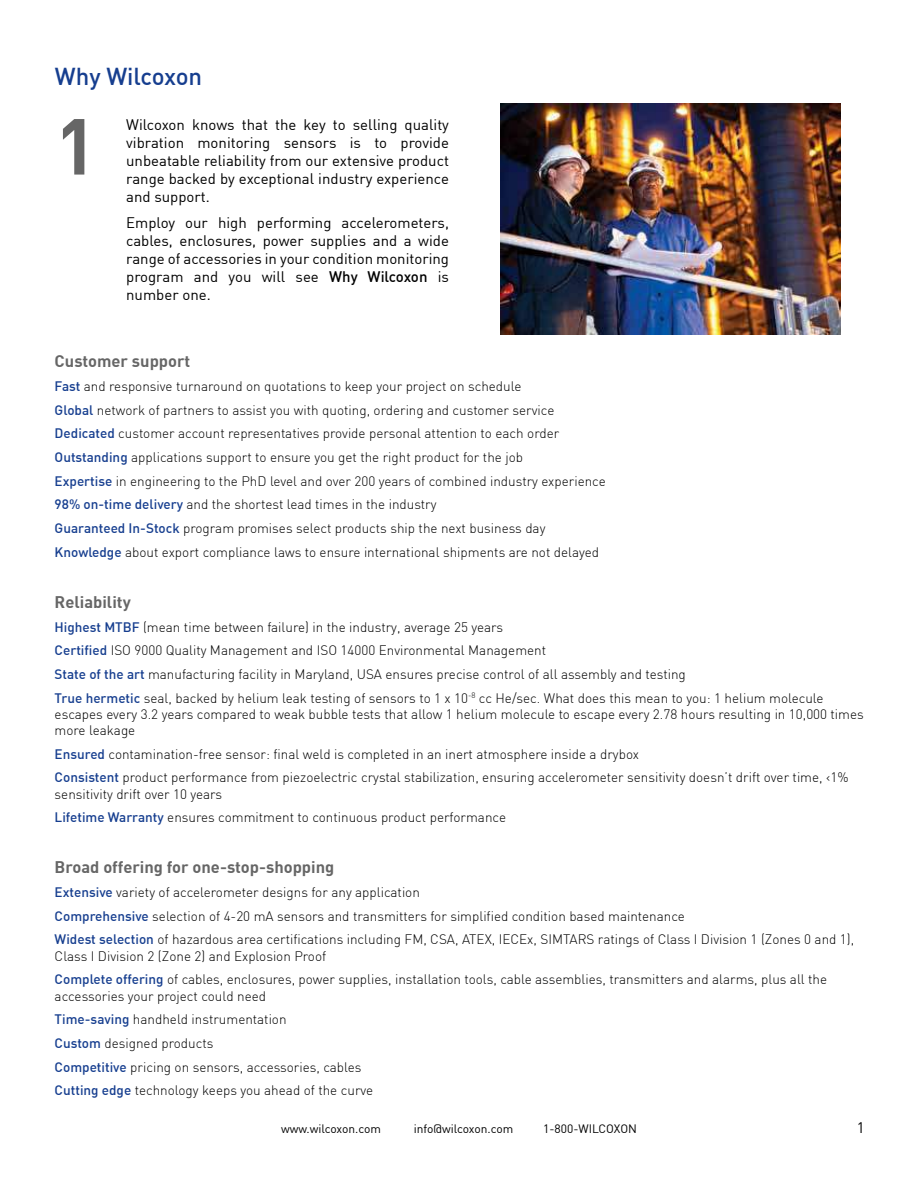
<style>
.page{position:relative;width:918px;height:1188px;background:#fff}
.page>*{position:absolute;margin:0;border:0;box-sizing:border-box;transform-origin:0 0}
.t1{font:700 78px "DIN";color:#666}
.t2{font:500 24px "DIN";color:#163e8f}
.t3{font:700 16.5px "DIN";color:#666}
.t4{font:15px/18px "DIN";color:#000;text-align:justify}
.t5{font:300 13.5px/23.7px "DIN";color:#000}
.t6{font:12px "DIN";color:#000}
.s1{font-weight:500}
.s2{font-weight:500;color:#163e8f}
</style>
<div class="page">
<img style="left:500px;top:103px;width:340px;height:232px">
<h2 class="t2" style="left:55px;top:65px;width:149px">Why Wilcoxon</h2>
<h1 class="t1" style="left:55px;top:112px;width:44px">1</h1>
<p class="t4" style="left:126px;top:117px;width:324px">Wilcoxon knows that the key to selling quality vibration monitoring sensors is to provide unbeatable reliability from our extensive product range backed by exceptional industry experience and support ⸀</p>
<p class="t4" style="left:126px;top:215px;width:324px">Employ our high performing accelerometers, cables, enclosures, power supplies and a wide range of accessories in your condition monitoring program and you will see <span class="s1">Why Wilcoxon</span> is number one ⸀</p>
<p class="t3" style="left:55px;top:354px;width:137px">Customer support</p>
<p class="t5" style="left:55px;top:375px;width:553px"><span class="s2">Fast</span> and responsive turnaround on quotations to keep your project on schedule<br><span class="s2">Global</span> network of partners to assist you with quoting, ordering and customer service <span class="s2">Dedicated</span> customer account representatives provide personal attention to each order <span class="s2">Outstanding</span> applications support to ensure you get the right product for the job<br><span class="s2">Expertise</span> in engineering to the PhD level and over 200 years of combined industry experience <span class="s2">98% on-time delivery</span> and the shortest lead times in the industry<br><span class="s2">Guaranteed In-Stock</span> program promises select products ship the next business day <span class="s2">Knowledge</span> about export compliance laws to ensure international shipments are not delayed</p>
<p class="t3" style="left:55px;top:595px;width:78px">Reliability</p>
<p class="t5" style="left:55px;top:616px;width:770px"><span class="s2">Highest MTBF</span> (mean time between failure) in the industry, average 25 years<br><span class="s2">Certified</span> ISO 9000 Quality Management and ISO 14000 Environmental Management<br><span class="s2">State of the art</span> manufacturing facility in Maryland, USA ensures precise control of all assembly and testing<br><span class="s2">True hermetic</span> seal, backed by helium leak testing of sensors to 1 x 10<sup>-8</sup> cc He/sec. What does this mean to you: 1 helium molecule</p>
<p class="t5" style="left:55px;top:707px;width:811px;line-height:16.2px">escapes every 3.2 years compared to weak bubble tests that allow 1 helium molecule to escape every 2.78 hours resulting in 10,000 times more leakage</p>
<p class="t5" style="left:55px;top:743px;width:795px"><span class="s2">Ensured</span> contamination-free sensor: final weld is completed in an inert atmosphere inside a drybox<br><span class="s2">Consistent</span> product performance from piezoelectric crystal stabilization, ensuring accelerometer sensitivity doesn’t drift over time, &lt;1%</p>
<p class="t5" style="left:55px;top:783px;width:453px">sensitivity drift over 10 years<br><span class="s2">Lifetime Warranty</span> ensures commitment to continuous product performance</p>
<p class="t3" style="left:55px;top:860px;width:281px">Broad offering for one-stop-shopping</p>
<p class="t5" style="left:55px;top:881px;width:801px"><span class="s2">Extensive</span> variety of accelerometer designs for any application<br><span class="s2">Comprehensive</span> selection of 4-20 mA sensors and transmitters for simplified condition based maintenance<br><span class="s2">Widest selection</span> of hazardous area certifications including FM, CSA, ATEX, IECEx, SIMTARS ratings of Class I Division 1 (Zones 0 and 1),</p>
<p class="t5" style="left:55px;top:945px;width:774px">Class I Division 2 (Zone 2) and Explosion Proof<br><span class="s2">Complete offering</span> of cables, enclosures, power supplies, installation tools, cable assemblies, transmitters and alarms, plus all the</p>
<p class="t5" style="left:55px;top:985px;width:320px">accessories your project could need<br><span class="s2">Time-saving</span> handheld instrumentation<br><span class="s2">Custom</span> designed products<br><span class="s2">Competitive</span> pricing on sensors, accessories, cables <span class="s2">Cutting edge</span> technology keeps you ahead of the curve</p>
<p class="t6" style="left:281px;top:1124px;width:101px">www ⸀wilcoxon ⸀com</p>
<p class="t6" style="left:414px;top:1124px;width:101px">info@wilcoxon ⸀com</p>
<p class="t6" style="left:543px;top:1124px;width:95px">1-800-WILCOXON</p>
<p class="t4" style="left:857px;top:1120px;width:9px">1</p>
</div>
